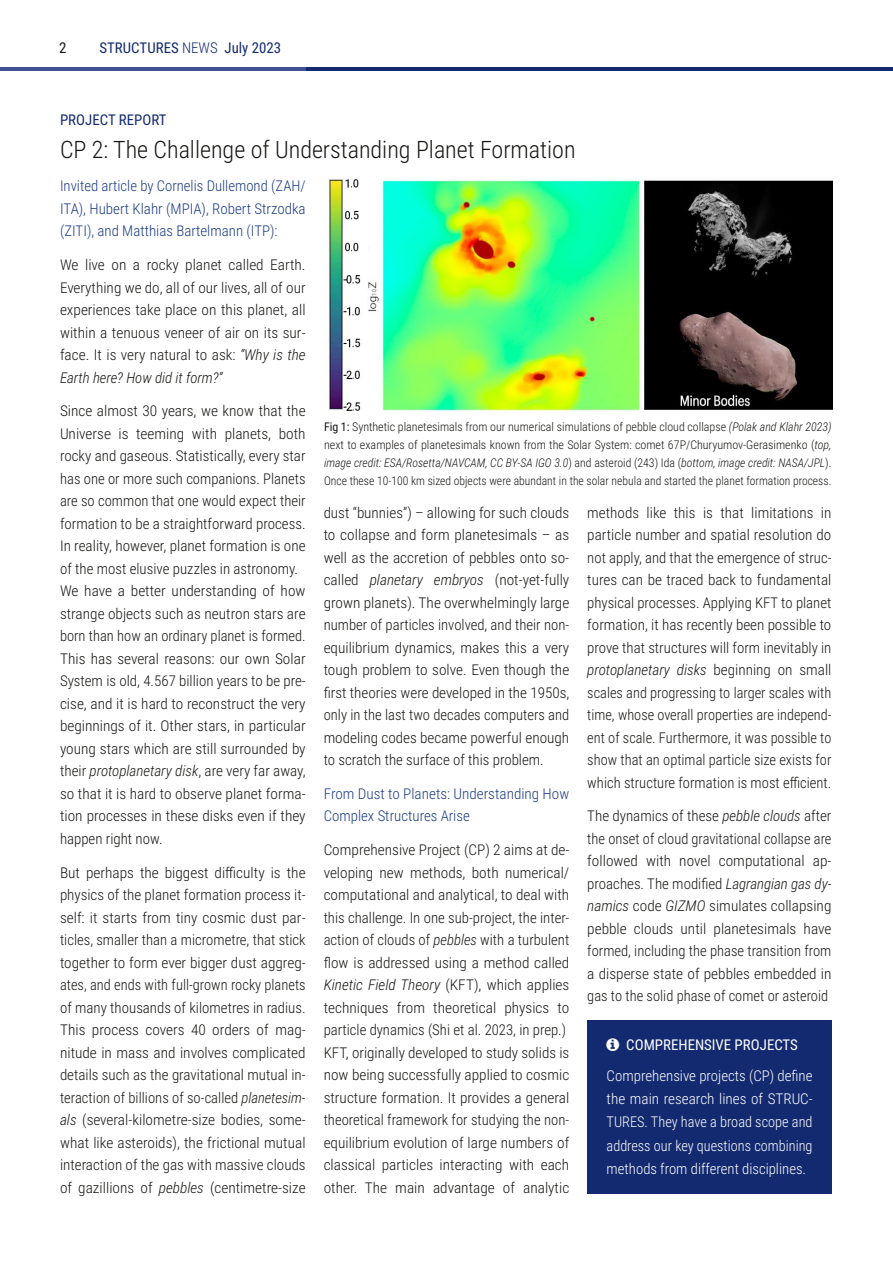
<style>
.page{position:relative;width:893px;height:1263px;background:#fff}
.page>*{position:absolute;margin:0;border:0;box-sizing:border-box;transform-origin:0 0}
.t1{font:300 24px "Roboto Condensed";color:#181715}
.t2{font:300 14.85px/22.5px "Roboto Condensed";color:#181715;text-align:justify}
.t3{font:300 14.85px/22.5px "Roboto Condensed";color:#1c3c86;text-align:justify}
.t4{font:300 14.85px/23.2px "Roboto Condensed";color:#fff;text-align:justify}
.t5{font:14.85px "Roboto Condensed";color:#132a70}
.t6{font:14.85px "Roboto Condensed";color:#fff}
.t7{font:14.85px "Roboto Condensed";color:#181715}
.t8{font:300 12px/18px "Roboto Condensed";color:#181715;text-align:justify}
.s1{font-weight:300}
.s2{font-style:italic}
.s3{font-weight:400}
</style>
<div class="page">
<img style="left:324px;top:177px;width:509px;height:234px">
<hr style="left:306px;top:68px;width:587px;height:3px;background:#132a70">
<hr style="left:0;top:68px;width:306px;height:3px;background:#3f5296">
<div style="left:587px;top:1020px;width:245px;height:173px;background:#132a70"></div>
<p class="t7" style="left:59px;top:39px;width:9px">2</p>
<p class="t5" style="left:99px;top:39px;width:183px">STRUCTURES <span class="s1">NEWS</span> July 2023</p>
<p class="t5" style="left:60px;top:111px;width:108px">PROJECT REPORT</p>
<h1 class="t1" style="left:60px;top:136px;width:517px">CP 2: The Challenge of Understanding Planet Formation</h1>
<p class="t3" style="left:60px;top:175px;width:247px">Invited article by Cornelis Dullemond (ZAH/ ITA), Hubert Klahr (MPIA), Robert Strzodka (ZITI), and Matthias Bartelmann (ITP):</p>
<p class="t2" style="left:60px;top:254px;width:247px">We live on a rocky planet called Earth.<br>Everything we do, all of our lives, all of our experiences take place on this planet, all within a tenuous veneer of air on its sur‐ face. It is very natural to ask: <span class="s2">“Why is the Earth here? How did it form?”</span></p>
<p class="t2" style="left:60px;top:400px;width:247px;text-align:left">Since almost 30 years, we know that the Universe is teeming with planets, both rocky and gaseous. Statistically, every star has one or more such companions. Planets are so common that one would expect their formation to be a straightforward process.<br>In reality, however, planet formation is one of the most elusive puzzles in astronomy.<br>We have a better understanding of how strange objects such as neutron stars are born than how an ordinary planet is formed.<br>This has several reasons: our own Solar System is old, 4.567 billion years to be pre‐ cise, and it is hard to reconstruct the very beginnings of it. Other stars, in particular young stars which are still surrounded by their <span class="s2">protoplanetary disk</span>, are very far away, so that it is hard to observe planet forma‐ tion processes in these disks even if they happen right now.</p>
<p class="t2" style="left:60px;top:861px;width:247px">But perhaps the biggest difficulty is the physics of the planet formation process it‐ self: it starts from tiny cosmic dust par‐ ticles, smaller than a micrometre, that stick together to form ever bigger dust aggreg‐ ates, and ends with full-grown rocky planets of many thousands of kilometres in radius.<br>This process covers 40 orders of mag‐ nitude in mass and involves complicated details such as the gravitational mutual in‐ teraction of billions of so-called <span class="s2">planetesim‐ als</span> (several-kilometre-size bodies, some‐ what like asteroids), the frictional mutual interaction of the gas with massive clouds of gazillions of <span class="s2">pebbles</span> (centimetre-size</p>
<p class="t8" style="left:324px;top:417px;width:509px"><span class="s3">Fig 1:</span> Synthetic planetesimals from our numerical simulations of pebble cloud collapse <span class="s2">(Polak and Klahr 2023) </span>next to examples of planetesimals known from the Solar System: comet 67P/Churyumov-Gerasimenko (<span class="s2">top, image credit: ESA/Rosetta/NAVCAM, CC BY-SA IGO 3.0</span>) and asteroid (243) Ida (<span class="s2">bottom, image credit: NASA/JPL</span>).<br>Once these 10-100 km sized objects were abundant in the solar nebula and started the planet formation process.</p>
<p class="t2" style="left:324px;top:501px;width:247px">dust “bunnies”) – allowing for such clouds to collapse and form planetesimals – as well as the accretion of pebbles onto so&shy;called <span class="s2">planetary embryos</span> (not-yet-fully grown planets). The overwhelmingly large number of particles involved, and their non&shy;equilibrium dynamics, makes this a very tough problem to solve. Even though the first theories were developed in the 1950s, only in the last two decades computers and modeling codes became powerful enough to scratch the surface of this problem.</p>
<p class="t3" style="left:324px;top:782px;width:247px">From Dust to Planets: Understanding How<br>Complex Structures Arise</p>
<p class="t2" style="left:324px;top:839px;width:247px;text-align:left">Comprehensive Project (CP) 2 aims at de‐ veloping new methods, both numerical/ computational and analytical, to deal with this challenge. In one sub-project, the inter‐ action of clouds of <span class="s2">pebbles</span> with a turbulent flow is addressed using a method called <span class="s2">Kinetic Field Theory</span> (KFT), which applies techniques from theoretical physics to particle dynamics (Shi et al. 2023, in prep.)<br>KFT, originally developed to study solids is now being successfully applied to cosmic structure formation. It provides a general theoretical framework for studying the non&shy;equilibrium evolution of large numbers of classical particles interacting with each other. The main advantage of analytic</p>
<p class="t2" style="left:587px;top:501px;width:246px">methods like this is that limitations in particle number and spatial resolution do not apply, and that the emergence of struc‐ tures can be traced back to fundamental physical processes. Applying KFT to planet formation, it has recently been possible to prove that structures will form inevitably in <span class="s2">protoplanetary disks</span> beginning on small scales and progressing to larger scales with time, whose overall properties are independ‐ ent of scale. Furthermore, it was possible to show that an optimal particle size exists for which structure formation is most efficient.</p>
<p class="t2" style="left:587px;top:805px;width:246px">The dynamics of these <span class="s2">pebble clouds</span> after the onset of cloud gravitational collapse are followed with novel computational ap‐ proaches. The modified <span class="s2">Lagrangian gas dy‐ namics</span> code <span class="s2">GIZMO</span> simulates collapsing pebble clouds until planetesimals have formed, including the phase transition from a disperse state of pebbles embedded in gas to the solid phase of comet or asteroid</p>
<p class="t6" style="left:626px;top:1036px;width:173px">COMPREHENSIVE PROJECTS</p>
<p class="t4" style="left:607px;top:1064px;width:207px">Comprehensive projects (CP) define the main research lines of STRUC‐ TURES. They have a broad scope and address our key questions combining methods from different disciplines.</p>
</div>
